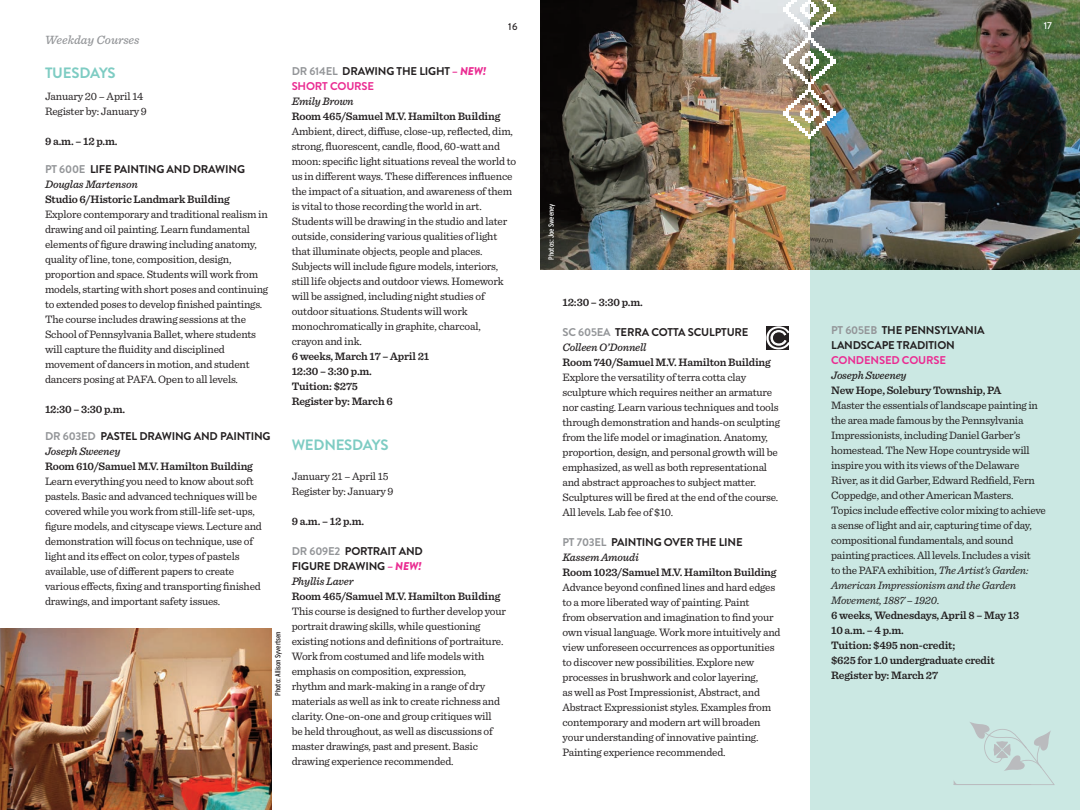
<style>
.page{position:relative;width:1080px;height:810px;background:#fff}
.page>*{position:absolute;margin:0;border:0;box-sizing:border-box;transform-origin:0 0}
.t1{font:700 15px "Brandon Grotesque";letter-spacing:-.015em;color:#7eccc3}
.t2{font:italic 500 12.5px "Sentinel";color:#939598}
.t3{font:11.25px/15px "Sentinel";letter-spacing:-.015em;color:#231f20}
.t4{font:600 11.25px/15px "Sentinel";letter-spacing:-.015em;color:#231f20}
.t5{font:700 11.25px/15px "Brandon Grotesque";letter-spacing:-.015em;color:#231f20}
.t6{font:italic 500 11.25px "Sentinel";letter-spacing:-.015em;color:#231f20}
.t7{font:700 11.25px "Brandon Grotesque";letter-spacing:-.015em;color:#ea2c92}
.t8{font:500 10px "Brandon Grotesque";color:#231f20}
.t9{font:500 10px "Brandon Grotesque";color:#fff}
.t10{font:condensed 7.5px "Interstate";letter-spacing:-.015em;color:#231f20}
.t11{font:condensed 7.5px "Interstate";letter-spacing:-.015em;color:#fff}
.s1{color:#939598}
.s2{font-weight:900;font-style:italic;color:#ea2c92}
.s3{color:#ea2c92}
.s4{font-style:italic}
.s5{font-weight:600}
</style>
<div class="page">
<img style="left:540px;top:0;width:270px;height:270px">
<div style="left:810px;top:263px;width:270px;height:547px;background:#cbe8e3"></div>
<img style="left:0;top:629px;width:272px;height:181px">
<svg style="left:767px;top:349px;width:22px;height:1px"></svg>
<svg style="left:767px;top:326px;width:22px;height:23px"></svg>
<svg style="left:954px;top:722px;width:101px;height:63px"></svg>
<img style="left:810px;top:0;width:270px;height:270px">
<img style="left:783px;top:0;width:52px;height:138px">
<p class="t2" style="left:45px;top:36px;width:96px">Weekday Courses</p>
<h1 class="t1" style="left:45px;top:67px;width:72px">TUESDAYS</h1>
<p class="t3" style="left:45px;top:90px;width:103px">January 20 – April 14<br>Register by: January 9</p>
<p class="t4" style="left:45px;top:135px;width:74px">9 a.m. – 12 p.m.</p>
<p class="t5" style="left:45px;top:163px;width:202px"><span class="s1">PT 600E</span> LIFE PAINTING AND DRAWING</p>
<p class="t6" style="left:45px;top:181px;width:94px">Douglas Martenson</p>
<p class="t4" style="left:45px;top:192px;width:186px">Studio 6/Historic Landmark Building</p>
<p class="t3" style="left:45px;top:207px;width:225px">Explore contemporary and traditional realism in drawing and oil painting. Learn fundamental elements of figure drawing including anatomy, quality of line, tone, composition, design, proportion and space. Students will work from models, starting with short poses and continuing to extended poses to develop finished paintings.<br>The course includes drawing sessions at the School of Pennsylvania Ballet, where students will capture the fluidity and disciplined movement of dancers in motion, and student dancers posing at PAFA. Open to all levels.</p>
<p class="t4" style="left:45px;top:402px;width:82px">12:30 – 3:30 p.m.</p>
<p class="t5" style="left:45px;top:431px;width:227px"><span class="s1">DR 603ED</span> PASTEL DRAWING AND PAINTING</p>
<p class="t6" style="left:45px;top:448px;width:77px">Joseph Sweeney</p>
<p class="t4" style="left:45px;top:460px;width:209px">Room 610/Samuel M.V. Hamilton Building</p>
<p class="t3" style="left:45px;top:475px;width:218px">Learn everything you need to know about soft pastels. Basic and advanced techniques will be covered while you work from still-life set-ups, figure models, and cityscape views. Lecture and demonstration will focus on technique, use of light and its effect on color, types of pastels available, use of different papers to create various effects, fixing and transporting finished drawings, and important safety issues.</p>
<p class="t10" style="left:274px;top:696px;width:66px;rotate:-90deg">Photo: Allison Syvertsen</p>
<p class="t8" style="left:508px;top:23px;width:11px">16</p>
<p class="t5" style="left:292px;top:66px;width:196px"><span class="s1">DR 614EL</span> DRAWING THE LIGHT <span class="s2">– NEW!<br></span><span class="s3">SHORT COURSE</span></p>
<p class="t6" style="left:292px;top:98px;width:64px">Emily Brown</p>
<p class="t4" style="left:292px;top:110px;width:210px">Room 465/Samuel M.V. Hamilton Building</p>
<p class="t3" style="left:292px;top:125px;width:226px">Ambient, direct, diffuse, close-up, reflected, dim, strong, fluorescent, candle, flood, 60-watt and moon: specific light situations reveal the world to us in different ways. These differences influence the impact of a situation, and awareness of them is vital to those recording the world in art.<br>Students will be drawing in the studio and later outside, considering various qualities of light that illuminate objects, people and places.<br>Subjects will include figure models, interiors, still life objects and outdoor views. Homework will be assigned, including night studies of outdoor situations. Students will work monochromatically in graphite, charcoal,<br>crayon and ink.</p>
<p class="t4" style="left:292px;top:350px;width:139px">6 weeks, March 17 – April 21<br>12:30 – 3:30 p.m.<br>Tuition: $275<br>Register by: March 6</p>
<h1 class="t1" style="left:292px;top:440px;width:98px">WEDNESDAYS</h1>
<p class="t3" style="left:292px;top:470px;width:103px">January 21 – April 15<br>Register by: January 9</p>
<p class="t4" style="left:292px;top:515px;width:74px">9 a.m. – 12 p.m.</p>
<p class="t5" style="left:292px;top:546px;width:133px"><span class="s1">DR 609E2</span> PORTRAIT AND<br>FIGURE DRAWING <span class="s2">– NEW!</span></p>
<p class="t6" style="left:292px;top:578px;width:64px">Phyllis Laver</p>
<p class="t4" style="left:292px;top:590px;width:210px">Room 465/Samuel M.V. Hamilton Building</p>
<p class="t3" style="left:292px;top:605px;width:216px">This course is designed to further develop your portrait drawing skills, while questioning existing notions and definitions of portraiture.<br>Work from costumed and life models with emphasis on composition, expression,<br>rhythm and mark-making in a range of dry materials as well as ink to create richness and clarity. One-on-one and group critiques will<br>be held throughout, as well as discussions of master drawings, past and present. Basic drawing experience recommended.</p>
<p class="t11" style="left:547px;top:260px;width:58px;rotate:-90deg">Photos: Joe Sweeney</p>
<p class="t4" style="left:562px;top:295px;width:82px">12:30 – 3:30 p.m.</p>
<p class="t5" style="left:562px;top:326px;width:188px"><span class="s1">SC 605EA</span> TERRA COTTA SCULPTURE</p>
<p class="t6" style="left:562px;top:344px;width:86px">Colleen O’Donnell</p>
<p class="t4" style="left:562px;top:355px;width:210px">Room 740/Samuel M.V. Hamilton Building</p>
<p class="t3" style="left:562px;top:370px;width:219px">Explore the versatility of terra cotta clay sculpture which requires neither an armature nor casting. Learn various techniques and tools through demonstration and hands-on sculpting from the life model or imagination. Anatomy, proportion, design, and personal growth will be emphasized, as well as both representational and abstract approaches to subject matter.<br>Sculptures will be fired at the end of the course.<br>All levels. Lab fee of $10.</p>
<p class="t5" style="left:562px;top:536px;width:182px"><span class="s1">PT 703EL</span> PAINTING OVER THE LINE</p>
<p class="t6" style="left:562px;top:554px;width:78px">Kassem Amoudi</p>
<p class="t4" style="left:562px;top:565px;width:215px">Room 1023/Samuel M.V. Hamilton Building</p>
<p class="t3" style="left:562px;top:580px;width:220px">Advance beyond confined lines and hard edges to a more liberated way of painting. Paint<br>from observation and imagination to find your own visual language. Work more intuitively and view unforeseen occurrences as opportunities to discover new possibilities. Explore new processes in brushwork and color layering,<br>as well as Post Impressionist, Abstract, and Abstract Expressionist styles. Examples from contemporary and modern art will broaden your understanding of innovative painting.<br>Painting experience recommended.</p>
<p class="t9" style="left:1044px;top:22px;width:10px">17</p>
<p class="t5" style="left:831px;top:325px;width:155px"><span class="s1">PT 605EB</span> THE PENNSYLVANIA<br>LANDSCAPE TRADITION</p>
<p class="t7" style="left:831px;top:357px;width:116px">CONDENSED COURSE</p>
<p class="t6" style="left:831px;top:372px;width:77px">Joseph Sweeney</p>
<p class="t4" style="left:831px;top:384px;width:172px">New Hope, Solebury Township, PA</p>
<p class="t3" style="left:831px;top:399px;width:216px">Master the essentials of landscape painting in the area made famous by the Pennsylvania Impressionists, including Daniel Garber’s homestead. The New Hope countryside will inspire you with its views of the Delaware River, as it did Garber, Edward Redfield, Fern Coppedge, and other American Masters.<br>Topics include effective color mixing to achieve a sense of light and air, capturing time of day, compositional fundamentals, and sound painting practices. All levels. Includes a visit<br>to the PAFA exhibition, <span class="s4">The Artist’s Garden:<br>American Impressionism and the Garden Movement, 1887 – 1920</span>.<br><span class="s5">6 weeks, Wednesdays, April 8 – May 13<br>10 a.m. – 4 p.m.<br>Tuition: $495 non-credit;<br>$625 for 1.0 undergraduate credit<br>Register by: March 27</span></p>
</div>
